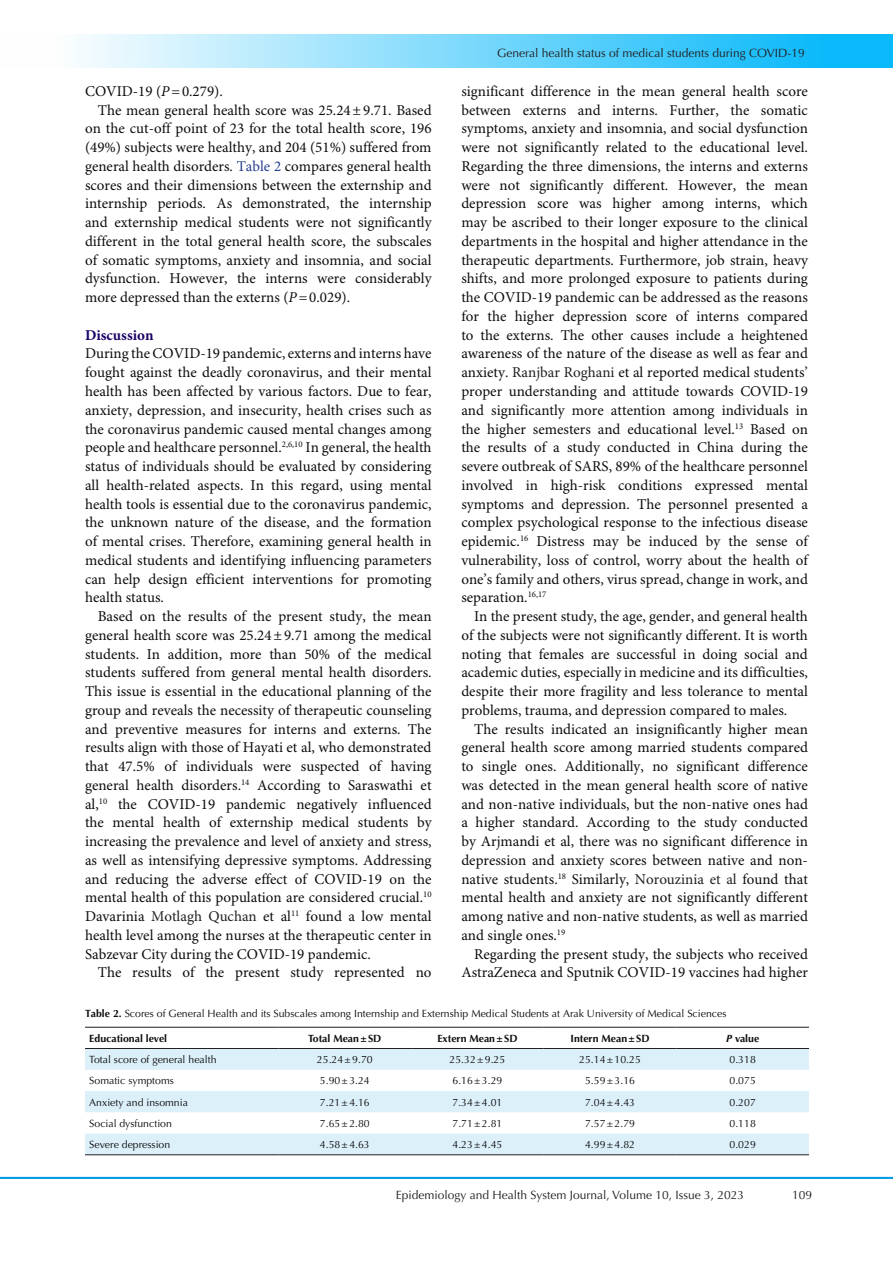
<style>
.page{position:relative;width:893px;height:1263px;background:#fff}
.page>*{position:absolute;margin:0;border:0;box-sizing:border-box;transform-origin:0 0}
.t1{font:15px/18.8px "Minion Pro";color:#0d0d0d;text-align:justify}
.t2{font:700 15px "Minion Pro";color:#190066}
.t3{font:12px "Optima LT Std";color:#231f20}
.t4{font:10.5px "Optima LT Std";color:#0d0d0d}
.t5{font:700 10.5px "Optima LT Std";color:#0d0d0d}
.s1{color:#231f20}
.s2{font-weight:700}
.s3{font-style:italic}
.s4{color:#253f8e}
</style>
<div class="page">
<hr style="left:0;top:1177px;width:893px;height:2px;background:#0099e5">
<div style="left:0;top:35px;width:892px;height:33px;background:linear-gradient(to right,#fff,#00b4f9)"></div>
<svg style="left:85px;top:1049px;width:724px;height:105px;fill:#dcf0fa"></svg>
<hr style="left:85px;top:1027px;width:194px;height:1px;background:#231f20">
<hr style="left:279px;top:1027px;width:132px;height:1px;background:#231f20">
<hr style="left:411px;top:1027px;width:133px;height:1px;background:#231f20">
<hr style="left:544px;top:1027px;width:132px;height:1px;background:#231f20">
<hr style="left:676px;top:1027px;width:133px;height:1px;background:#231f20">
<hr style="left:85px;top:1048px;width:194px;height:1px;background:#231f20">
<hr style="left:279px;top:1048px;width:132px;height:1px;background:#231f20">
<hr style="left:411px;top:1048px;width:133px;height:1px;background:#231f20">
<hr style="left:544px;top:1048px;width:132px;height:1px;background:#231f20">
<hr style="left:676px;top:1048px;width:133px;height:1px;background:#231f20">
<hr style="left:85px;top:1154px;width:194px;height:1px;background:#231f20">
<hr style="left:279px;top:1154px;width:132px;height:1px;background:#231f20">
<hr style="left:411px;top:1154px;width:133px;height:1px;background:#231f20">
<hr style="left:544px;top:1154px;width:132px;height:1px;background:#231f20">
<hr style="left:676px;top:1154px;width:133px;height:1px;background:#231f20">
<p class="t3" style="left:497px;top:46px;width:309px">General health status of medical students during COVID-19</p>
<p class="t1" style="left:461px;top:82px;width:348px">significant difference in the mean general health score between externs and interns. Further, the somatic symptoms, anxiety and insomnia, and social dysfunction were not significantly related to the educational level.<br>Regarding the three dimensions, the interns and externs were not significantly different. However, the mean depression score was higher among interns, which may be ascribed to their longer exposure to the clinical departments in the hospital and higher attendance in the therapeutic departments. Furthermore, job strain, heavy shifts, and more prolonged exposure to patients during the COVID-19 pandemic can be addressed as the reasons for the higher depression score of interns compared to the externs. The other causes include a heightened awareness of the nature of the disease as well as fear and anxiety. <span class="s1">Ranjbar Roghani</span> et al reported medical students’ proper understanding and attitude towards COVID-19 and significantly more attention among individuals in the higher semesters and educational level.<sup>13</sup> Based on the results of a study conducted in China during the severe outbreak of SARS, 89% of the healthcare personnel involved in high-risk conditions expressed mental symptoms and depression. The personnel presented a complex psychological response to the infectious disease epidemic.<sup>16</sup> Distress may be induced by the sense of vulnerability, loss of control, worry about the health of one’s family and others, virus spread, change in work, and separation.<sup>16,17</sup></p>
<p class="t1" style="left:461px;top:607px;width:348px;text-indent:13px">In the present study, the age, gender, and general health of the subjects were not significantly different. It is worth noting that females are successful in doing social and academic duties, especially in medicine and its difficulties, despite their more fragility and less tolerance to mental problems, trauma, and depression compared to males.</p>
<p class="t1" style="left:461px;top:720px;width:348px;text-indent:13px">The results indicated an insignificantly higher mean general health score among married students compared to single ones. Additionally, no significant difference was detected in the mean general health score of native and non-native individuals, but the non-native ones had a higher standard. According to the study conducted by Arjmandi et al, there was no significant difference in depression and anxiety scores between native and non&shy;native students.<sup>18</sup> Similarly, <span class="s1">Norouzinia et al</span> found that mental health and anxiety are not significantly different among native and non-native students, as well as married and single ones.<sup>19</sup></p>
<p class="t1" style="left:461px;top:945px;width:348px;text-align:right">Regarding the present study, the subjects who received<br>AstraZeneca and Sputnik COVID-19 vaccines had higher</p>
<p class="t4" style="left:85px;top:1007px;width:643px"><span class="s2">Table 2.</span> Scores of General Health and its Subscales among Internship and Externship Medical Students at Arak University of Medical Sciences</p>
<p class="t5" style="left:89px;top:1032px;width:79px">Educational level</p>
<p class="t5" style="left:308px;top:1032px;width:75px">Total Mean±SD</p>
<p class="t5" style="left:437px;top:1032px;width:82px">Extern Mean±SD</p>
<p class="t5" style="left:571px;top:1032px;width:81px">Intern Mean±SD</p>
<p class="t5" style="left:726px;top:1032px;width:35px"><span class="s3">P</span> value</p>
<p class="t4" style="left:89px;top:1053px;width:129px">Total score of general health</p>
<p class="t4" style="left:317px;top:1053px;width:57px">25.24±9.70</p>
<p class="t4" style="left:450px;top:1053px;width:57px">25.32±9.25</p>
<p class="t4" style="left:579px;top:1053px;width:63px">25.14±10.25</p>
<p class="t4" style="left:729px;top:1053px;width:28px">0.318</p>
<p class="t4" style="left:89px;top:1074px;width:86px">Somatic symptoms</p>
<p class="t4" style="left:320px;top:1074px;width:51px">5.90±3.24</p>
<p class="t4" style="left:452px;top:1074px;width:51px">6.16±3.29</p>
<p class="t4" style="left:585px;top:1074px;width:51px">5.59±3.16</p>
<p class="t4" style="left:729px;top:1074px;width:28px">0.075</p>
<p class="t4" style="left:89px;top:1096px;width:100px">Anxiety and insomnia</p>
<p class="t4" style="left:320px;top:1096px;width:51px">7.21±4.16</p>
<p class="t4" style="left:452px;top:1096px;width:51px">7.34±4.01</p>
<p class="t4" style="left:585px;top:1096px;width:51px">7.04±4.43</p>
<p class="t4" style="left:729px;top:1096px;width:28px">0.207</p>
<p class="t4" style="left:89px;top:1117px;width:84px">Social dysfunction</p>
<p class="t4" style="left:320px;top:1117px;width:51px">7.65±2.80</p>
<p class="t4" style="left:452px;top:1117px;width:51px">7.71±2.81</p>
<p class="t4" style="left:585px;top:1117px;width:51px">7.57±2.79</p>
<p class="t4" style="left:729px;top:1117px;width:28px">0.118</p>
<p class="t4" style="left:89px;top:1138px;width:82px">Severe depression</p>
<p class="t4" style="left:320px;top:1138px;width:51px">4.58±4.63</p>
<p class="t4" style="left:452px;top:1138px;width:51px">4.23±4.45</p>
<p class="t4" style="left:585px;top:1138px;width:51px">4.99±4.82</p>
<p class="t4" style="left:729px;top:1138px;width:28px">0.029</p>
<p class="t1" style="left:85px;top:82px;width:139px">COVID-19 (<span class="s3">P</span>=0.279).</p>
<p class="t1" style="left:85px;top:101px;width:348px;text-indent:13px">The mean general health score was 25.24±9.71. Based on the cut-off point of 23 for the total health score, 196 (49%) subjects were healthy, and 204 (51%) suffered from general health disorders. <span class="s4">Table 2</span> compares general health scores and their dimensions between the externship and internship periods. As demonstrated, the internship and externship medical students were not significantly different in the total general health score, the subscales of somatic symptoms, anxiety and insomnia, and social dysfunction. However, the interns were considerably more depressed than the externs (<span class="s3">P</span>=0.029).</p>
<p class="t2" style="left:85px;top:324px;width:70px">Discussion</p>
<p class="t1" style="left:85px;top:345px;width:348px">During the COVID-19 pandemic, externs and interns have fought against the deadly coronavirus, and their mental health has been affected by various factors. Due to fear, anxiety, depression, and insecurity, health crises such as the coronavirus pandemic caused mental changes among people and healthcare personnel.<sup>2,6,10</sup> In general, the health status of individuals should be evaluated by considering all health-related aspects. In this regard, using mental health tools is essential due to the coronavirus pandemic, the unknown nature of the disease, and the formation of mental crises. Therefore, examining general health in medical students and identifying influencing parameters can help design efficient interventions for promoting health status.</p>
<p class="t1" style="left:85px;top:607px;width:348px;text-indent:13px">Based on the results of the present study, the mean general health score was 25.24±9.71 among the medical students. In addition, more than 50% of the medical students suffered from general mental health disorders.<br>This issue is essential in the educational planning of the group and reveals the necessity of therapeutic counseling and preventive measures for interns and externs. The results align with those of Hayati et al, who demonstrated that 47.5% of individuals were suspected of having general health disorders.<sup>14</sup> According to Saraswathi et al,<sup>10</sup> the COVID-19 pandemic negatively influenced the mental health of externship medical students by increasing the prevalence and level of anxiety and stress, as well as intensifying depressive symptoms. Addressing and reducing the adverse effect of COVID-19 on the mental health of this population are considered crucial.<sup>10<br></sup>Davarinia <span class="s1">Motlagh Quchan</span> et al<sup>11</sup> found a low mental health level among the nurses at the therapeutic center in Sabzevar City during the COVID-19 pandemic.</p>
<p class="t1" style="left:98px;top:964px;width:335px">The results of the present study represented no</p>
<p class="t3" style="left:396px;top:1188px;width:350px">Epidemiology and Health System Journal, Volume 10, Issue 3, 2023</p>
<p class="t3" style="left:792px;top:1188px;width:22px">109</p>
</div>
